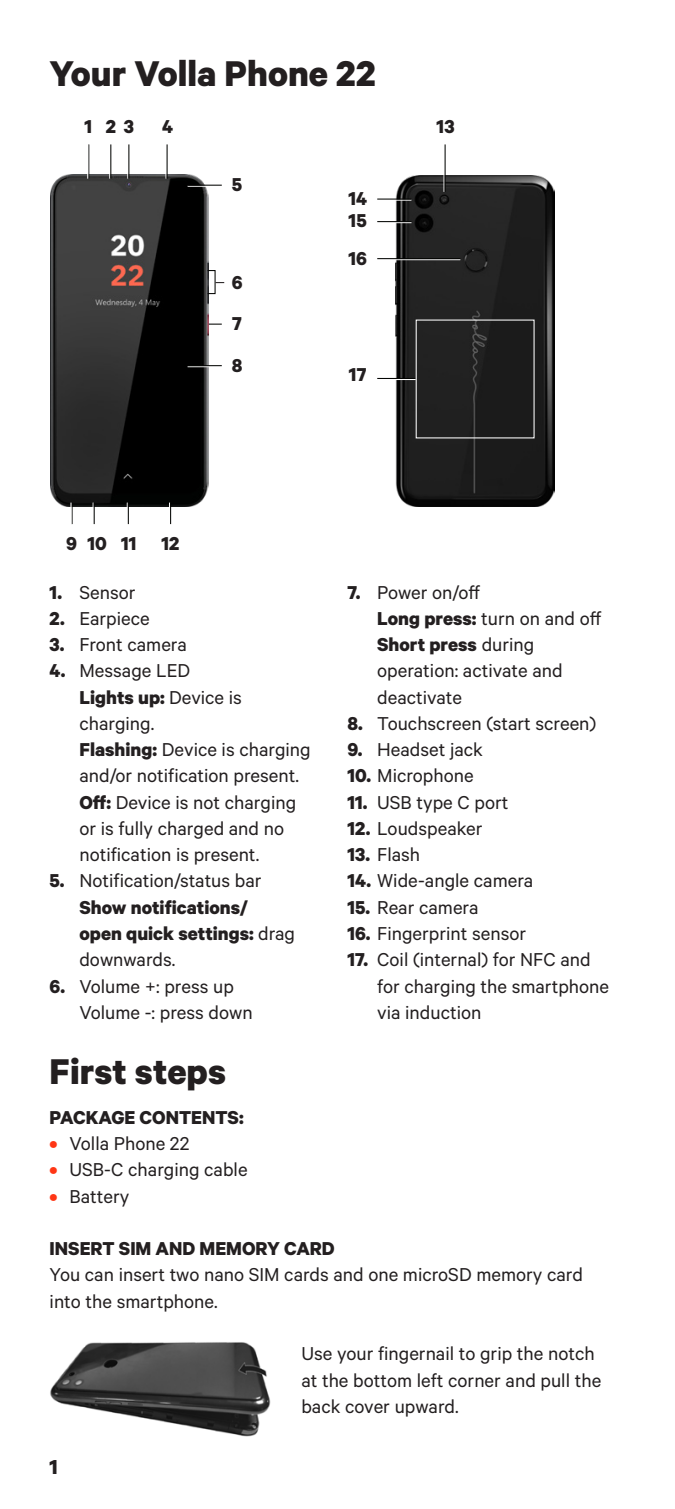
<style>
.page{position:relative;width:675px;height:1509px;background:#fff}
.page>*{position:absolute;margin:0;border:0;box-sizing:border-box;transform-origin:0 0}
.Page_Title{font:700 40.25px "Calibre";color:#231f20}
.t1{font:700 22.75px "Calibre";color:#231f20}
.Small_Paragraph{font:21px/26.2px "Calibre";color:#231f20}
.Small_indented{font:21px/26.2px "Calibre";color:#231f20}
.Paragraph_Style_4{font:700 21px/26.2px "Calibre";color:#231f20}
.Small_Paragraph-2{font:700 21px "Calibre";color:#231f20}
.All_caps_subtitle{font:700 21px "Calibre";color:#231f20}
.Paragraph_Style_4-2{font:21px "Calibre";color:#231f20}
.All_Caps_small_small{font:700 21px "Calibre";color:#231f20}
.s1{font-weight:700}
.s2{font-weight:400}
.s3{font-weight:700;color:#ff3615}
</style>
<div class="page">
<img style="left:50px;top:174px;width:159px;height:332px">
<hr style="left:88px;top:144px;width:1px;height:35px;background:#040503">
<hr style="left:87px;top:144px;width:1px;height:35px;background:#fff">
<hr style="left:71px;top:502px;width:2px;height:22px;background:#040503">
<hr style="left:70px;top:502px;width:2px;height:22px;background:#fff">
<hr style="left:109px;top:144px;width:1px;height:35px;background:#fff">
<hr style="left:127px;top:144px;width:1px;height:35px;background:#fff">
<hr style="left:165px;top:144px;width:2px;height:35px;background:#fff">
<hr style="left:110px;top:144px;width:1px;height:35px;background:#040503">
<svg style="left:93px;top:502px;width:2px;height:22px"></svg>
<hr style="left:128px;top:144px;width:1px;height:35px;background:#040503">
<svg style="left:127px;top:502px;width:2px;height:22px"></svg>
<hr style="left:166px;top:144px;width:2px;height:35px;background:#040503">
<svg style="left:169px;top:502px;width:2px;height:22px"></svg>
<hr style="left:188px;top:186px;width:34px;height:1px;background:#fff">
<hr style="left:188px;top:184px;width:34px;height:2px;background:#040503">
<svg style="left:209px;top:323px;width:13px;height:2px"></svg>
<hr style="left:188px;top:366px;width:34px;height:1px;background:#fff">
<hr style="left:188px;top:365px;width:34px;height:1px;background:#040503">
<div style="left:207px;top:270px;width:8px;height:24px;border:1px solid #040503"></div>
<img style="left:395px;top:175px;width:159px;height:331px">
<hr style="left:443px;top:144px;width:1px;height:48px;background:#fff">
<hr style="left:444px;top:144px;width:1px;height:48px;background:#040503">
<hr style="left:377px;top:199px;width:34px;height:2px;background:#fff">
<hr style="left:377px;top:198px;width:34px;height:2px;background:#040503">
<hr style="left:377px;top:222px;width:34px;height:1px;background:#fff">
<hr style="left:377px;top:221px;width:34px;height:1px;background:#040503">
<hr style="left:377px;top:259px;width:83px;height:1px;background:#fff">
<hr style="left:377px;top:258px;width:83px;height:1px;background:#040503">
<hr style="left:377px;top:379px;width:38px;height:1px;background:#fff">
<hr style="left:377px;top:378px;width:38px;height:1px;background:#040503">
<img style="left:50px;top:1342px;width:221px;height:95px">
<p class="Page_Title" style="left:50px;top:49px;width:328px">Your Volla Phone 22</p>
<p class="Small_Paragraph-2" style="left:84px;top:113px;width:9px">1</p>
<p class="Small_Paragraph-2" style="left:106px;top:113px;width:30px">2 3</p>
<p class="Small_Paragraph-2" style="left:162px;top:113px;width:13px">4</p>
<p class="Small_Paragraph-2" style="left:232px;top:172px;width:12px">5</p>
<p class="Small_Paragraph-2" style="left:232px;top:269px;width:12px">6</p>
<p class="Small_Paragraph-2" style="left:232px;top:311px;width:11px">7</p>
<p class="Small_Paragraph-2" style="left:232px;top:352px;width:12px">8</p>
<p class="Small_Paragraph-2" style="left:66px;top:530px;width:12px">9</p>
<p class="Small_Paragraph-2" style="left:87px;top:530px;width:21px">10</p>
<p class="Small_Paragraph-2" style="left:121px;top:530px;width:17px">11</p>
<p class="Small_Paragraph-2" style="left:161px;top:530px;width:20px">12</p>
<p class="Small_Paragraph-2" style="left:348px;top:185px;width:20px">14</p>
<p class="Small_Paragraph-2" style="left:348px;top:208px;width:20px">15</p>
<p class="Small_Paragraph-2" style="left:348px;top:245px;width:20px">16</p>
<p class="Small_Paragraph-2" style="left:349px;top:362px;width:19px">17</p>
<p class="Small_Paragraph-2" style="left:436px;top:113px;width:19px">13</p>
<p class="Small_Paragraph" style="left:50px;top:578px;width:87px"><span class="s1">1.</span> Sensor</p>
<p class="Small_Paragraph" style="left:50px;top:604px;width:102px"><span class="s1">2.</span> Earpiece</p>
<p class="Small_Paragraph" style="left:50px;top:630px;width:139px"><span class="s1">3.</span> Front camera</p>
<p class="Small_Paragraph" style="left:50px;top:657px;width:142px"><span class="s1">4.</span> Message LED</p>
<p class="Small_indented" style="left:79px;top:683px;width:164px"><span class="s1">Lights up:</span> Device is charging.</p>
<p class="Small_indented" style="left:79px;top:735px;width:233px"><span class="s1">Flashing:</span> Device is charging and/or notification present.</p>
<p class="Small_indented" style="left:79px;top:788px;width:218px"><span class="s1">Off:</span> Device is not charging or is fully charged and no notification is present.</p>
<p class="Small_Paragraph" style="left:50px;top:867px;width:213px"><span class="s1">5.</span> Notification/status bar</p>
<p class="Paragraph_Style_4" style="left:79px;top:893px;width:217px">Show notifications/ open quick settings: <span class="s2">drag downwards.</span></p>
<p class="Small_Paragraph" style="left:50px;top:972px;width:186px"><span class="s1">6.</span> Volume +: press up</p>
<p class="Paragraph_Style_4-2" style="left:79px;top:999px;width:175px">Volume -: press down</p>
<p class="Small_Paragraph" style="left:347px;top:578px;width:134px"><span class="s1">7.</span> Power on/off</p>
<p class="Small_indented" style="left:377px;top:604px;width:225px"><span class="s1">Long press:</span> turn on and off</p>
<p class="Small_indented" style="left:377px;top:630px;width:187px"><span class="s1">Short press</span> during operation: activate and deactivate</p>
<p class="Small_Paragraph" style="left:347px;top:709px;width:250px"><span class="s1">8.</span> Touchscreen (start screen)</p>
<p class="Small_Paragraph" style="left:347px;top:735px;width:137px"><span class="s1">9.</span> Headset jack</p>
<p class="Small_Paragraph" style="left:347px;top:762px;width:128px"><span class="s1">10.</span> Microphone</p>
<p class="Small_Paragraph" style="left:347px;top:788px;width:162px"><span class="s1">11.</span> USB type C port</p>
<p class="Small_Paragraph" style="left:347px;top:814px;width:137px"><span class="s1">12.</span> Loudspeaker</p>
<p class="Small_Paragraph" style="left:347px;top:840px;width:74px"><span class="s1">13.</span> Flash</p>
<p class="Small_Paragraph" style="left:347px;top:867px;width:187px"><span class="s1">14.</span> Wide-angle camera</p>
<p class="Small_Paragraph" style="left:347px;top:893px;width:133px"><span class="s1">15.</span> Rear camera</p>
<p class="Small_Paragraph" style="left:347px;top:919px;width:180px"><span class="s1">16.</span> Fingerprint sensor</p>
<p class="Small_Paragraph" style="left:377px;top:945px;width:233px;text-indent:-30px"><span class="s1">17.</span> Coil (internal) for NFC and for charging the smartphone via induction</p>
<p class="Page_Title" style="left:50px;top:1046px;width:178px">First steps</p>
<p class="All_Caps_small_small" style="left:50px;top:1104px;width:195px">PACKAGE CONTENTS:</p>
<p class="Small_Paragraph" style="left:50px;top:1129px;width:141px"><span class="s3">•</span> Volla Phone 22</p>
<p class="Small_Paragraph" style="left:50px;top:1155px;width:199px"><span class="s3">•</span> USB-C charging cable</p>
<p class="Small_Paragraph" style="left:50px;top:1182px;width:81px"><span class="s3">•</span> Battery</p>
<p class="All_caps_subtitle" style="left:50px;top:1235px;width:286px">INSERT SIM AND MEMORY CARD</p>
<p class="Small_Paragraph" style="left:50px;top:1260px;width:535px">You can insert two nano SIM cards and one microSD memory card into the smartphone.</p>
<p class="Small_Paragraph" style="left:301px;top:1339px;width:301px">Use your fingernail to grip the notch at the bottom left corner and pull the back cover upward.</p>
<p class="t1" style="left:50px;top:1452px;width:10px">1</p>
</div>
